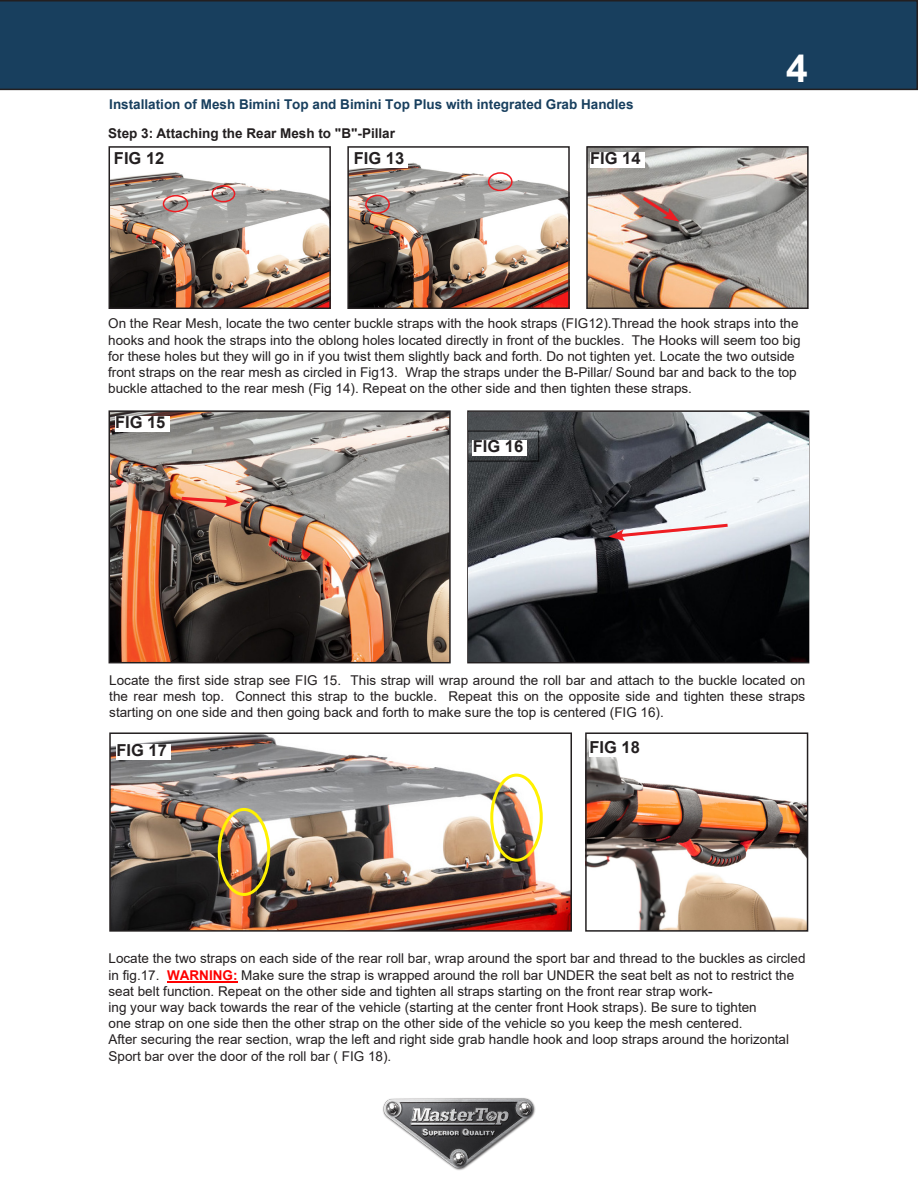
<style>
.page{position:relative;width:918px;height:1188px;background:#fff}
.page>*{position:absolute;margin:0;border:0;box-sizing:border-box;transform-origin:0 0}
.t1{font:700 39px "Arial";color:#fff}
.t2{font:700 16.5px "Arial";color:#231f20}
.t3{font:13.5px/16.2px "Arial";color:#231f20}
.t4{font:700 13.5px/28.7px "Arial";color:#183f5e}
.s1{color:#231f20}
.s2{font-weight:700;color:#f00}
</style>
<div class="page">
<img style="left:383px;top:1098px;width:152px;height:72px">
<div style="left:0;top:0;width:918px;height:90px;background:#183f5e"></div>
<img style="left:112px;top:172px;width:216px;height:134px">
<div style="left:109px;top:146px;width:222px;height:163px;border:2px solid #231f20"></div>
<img style="left:350px;top:162px;width:217px;height:144px">
<div style="left:347px;top:146px;width:223px;height:163px;border:2px solid #231f20"></div>
<img style="left:589px;top:149px;width:217px;height:157px">
<div style="left:586px;top:146px;width:223px;height:163px;border:2px solid #231f20"></div>
<div style="left:163px;top:195px;width:25px;height:18px;border:2px solid #ee1d23;border-radius:50%"></div>
<div style="left:212px;top:185px;width:23px;height:17px;border:2px solid #ee1d23;border-radius:50%"></div>
<div style="left:365px;top:195px;width:25px;height:19px;border:2px solid #ee1d23;border-radius:50%"></div>
<div style="left:488px;top:172px;width:25px;height:19px;border:2px solid #ee1d23;border-radius:50%"></div>
<svg style="left:639px;top:194px;width:40px;height:28px"></svg>
<img style="left:112px;top:413px;width:336px;height:247px">
<div style="left:109px;top:410px;width:342px;height:253px;border:2px solid #231f20"></div>
<div style="left:467px;top:410px;width:342px;height:253px;border:2px solid #231f20"></div>
<img style="left:112px;top:735px;width:457px;height:194px">
<div style="left:109px;top:732px;width:463px;height:200px;border:2px solid #231f20"></div>
<img style="left:588px;top:739px;width:217px;height:190px">
<div style="left:585px;top:732px;width:223px;height:200px;border:2px solid #231f20"></div>
<img style="left:469px;top:412px;width:339px;height:250px">
<div style="left:218px;top:808px;width:52px;height:88px;border:3px solid #fff101;border-radius:50%"></div>
<div style="left:490px;top:774px;width:53px;height:88px;border:3px solid #fff101;border-radius:50%"></div>
<svg style="left:609px;top:522px;width:122px;height:19px"></svg>
<div style="left:354px;top:152px;width:54px;height:16px;background:#fff"></div>
<div style="left:590px;top:152px;width:54px;height:16px;background:#fff"></div>
<div style="left:115px;top:416px;width:54px;height:15px;background:#fff"></div>
<div style="left:473px;top:440px;width:54px;height:15px;background:#fff"></div>
<div style="left:117px;top:744px;width:54px;height:16px;background:#fff"></div>
<svg style="left:179px;top:495px;width:61px;height:12px"></svg>
<div style="left:590px;top:741px;width:54px;height:16px;background:#fff"></div>
<hr style="left:167px;top:982px;width:71px;height:1px;background:#f00">
<p class="t4" style="left:108px;top:90px;width:527px">Installation of Mesh Bimini Top and Bimini Top Plus with integrated Grab Handles<br><span class="s1">Step 3: Attaching the Rear Mesh to "B"-Pillar</span></p>
<p class="t2" style="left:114px;top:147px;width:52px">FIG 12</p>
<p class="t2" style="left:354px;top:147px;width:52px">FIG 13</p>
<p class="t2" style="left:590px;top:147px;width:52px">FIG 14</p>
<p class="t1" style="left:786px;top:41px;width:23px">4</p>
<p class="t3" style="left:108px;top:315px;width:694px">On the Rear Mesh, locate the two center buckle straps with the hook straps (FIG12).Thread the hook straps into the hooks and hook the straps into the oblong holes located directly in front of the buckles. The Hooks will seem too big for these holes but they will go in if you twist them slightly back and forth. Do not tighten yet. Locate the two outside front straps on the rear mesh as circled in Fig13. Wrap the straps under the B-Pillar/ Sound bar and back to the top buckle attached to the rear mesh (Fig 14). Repeat on the other side and then tighten these straps.</p>
<p class="t2" style="left:115px;top:410px;width:52px">FIG 15</p>
<p class="t2" style="left:473px;top:434px;width:52px">FIG 16</p>
<p class="t3" style="left:109px;top:672px;width:698px;text-align:justify">Locate the first side strap see FIG 15. This strap will wrap around the roll bar and attach to the buckle located on the rear mesh top. Connect this strap to the buckle. Repeat this on the opposite side and tighten these straps starting on one side and then going back and forth to make sure the top is centered (FIG 16).</p>
<p class="t2" style="left:117px;top:739px;width:52px">FIG 17</p>
<p class="t2" style="left:590px;top:735px;width:52px">FIG 18</p>
<p class="t3" style="left:109px;top:950px;width:699px">Locate the two straps on each side of the rear roll bar, wrap around the sport bar and thread to the buckles as circled in fig.17. <span class="s2">WARNING:</span> Make sure the strap is wrapped around the roll bar UNDER the seat belt as not to restrict the seat belt function. Repeat on the other side and tighten all straps starting on the front rear strap work-<br>ing your way back towards the rear of the vehicle (starting at the center front Hook straps). Be sure to tighten<br>one strap on one side then the other strap on the other side of the vehicle so you keep the mesh centered.<br>After securing the rear section, wrap the left and right side grab handle hook and loop straps around the horizontal Sport bar over the door of the roll bar ( FIG 18).</p>
</div>
